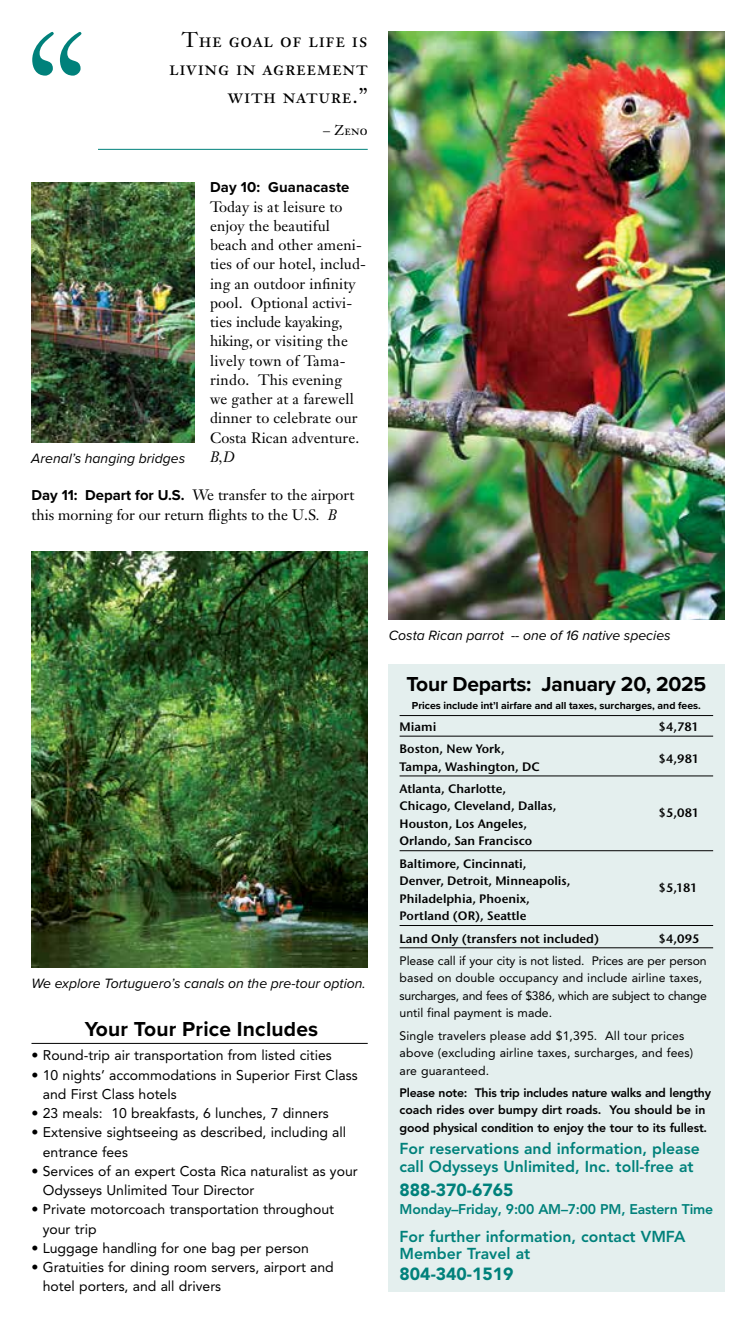
<style>
.page{position:relative;width:756px;height:1323px;background:#fff}
.page>*{position:absolute;margin:0;border:0;box-sizing:border-box;transform-origin:0 0}
.t1{font:21px/28px "Janson Text LT Pro";letter-spacing:.03em;color:#000;text-align:right}
.t2{font:700 21px "Proxima Nova";letter-spacing:-.01em;color:#000}
.t3{font:700 21px "Proxima Nova";letter-spacing:.01em;color:#000}
.t4{font:900 17.5px "Avenir LT Pro";color:#00817b}
.t5{font:800 15.75px/17.5px "Avenir LT Pro";color:#00817b}
.t6{font:14.88px/19.2px "Janson Text LT Pro";letter-spacing:.01em;color:#000}
.t7{font:700 14.88px "Proxima Nova";letter-spacing:.01em;color:#000}
.t8{font:italic 14.88px "Janson Text LT Pro";color:#000}
.t9{font:14px/19.2px "Avenir LT Pro";color:#000}
.t10{font:italic 14px "Proxima Nova";color:#000}
.t11{font:800 14px "Avenir LT Pro";letter-spacing:-.015em;color:#00817b}
.t12{font:14px "Janson Text LT Pro";color:#000}
.t13{font:600 12.25px/17.5px "Stone Sans ITC Pro";color:#000}
.t14{font:12.25px/17.5px "Avenir LT Pro";letter-spacing:-.01em;color:#000}
.t15{font:800 12.25px/17.5px "Avenir LT Pro";letter-spacing:-.01em;color:#000}
.t16{font:12.25px/17.5px "Avenir LT Pro";letter-spacing:.01em;color:#000}
.t17{font:700 10.5px "Proxima Nova";color:#000}
.s1{font-family:"Proxima Nova";font-weight:700}
.s2{font-style:italic}
</style>
<div class="page">
<hr style="left:32px;top:1043px;width:336px;height:1px;background:#000">
<div style="left:388px;top:664px;width:336px;height:628px;background:#e4efee"></div>
<hr style="left:400px;top:715px;width:313px;height:1px;background:#000">
<hr style="left:400px;top:736px;width:313px;height:1px;background:#000">
<hr style="left:400px;top:776px;width:313px;height:1px;background:#000">
<hr style="left:400px;top:850px;width:313px;height:1px;background:#000">
<hr style="left:400px;top:925px;width:313px;height:1px;background:#000">
<hr style="left:400px;top:948px;width:313px;height:1px;background:#000">
<hr style="left:98px;top:149px;width:270px;height:1px;background:#00817b">
<svg style="left:32px;top:32px;width:49px;height:44px"></svg>
<img style="left:32px;top:551px;width:336px;height:416px">
<img style="left:388px;top:32px;width:336px;height:587px">
<img style="left:32px;top:183px;width:162px;height:259px">
<h1 class="t1" style="left:169px;top:26px;width:200px">The goal of life is living in agreement with nature.”</h1>
<p class="t12" style="left:323px;top:121px;width:46px">– Zeno</p>
<p class="t7" style="left:210px;top:176px;width:141px">Day 10: Guanacaste</p>
<p class="t6" style="left:210px;top:197px;width:158px">Today is at leisure to enjoy the beautiful beach and other ameni&shy;ties of our hotel, includ&shy;ing an outdoor infinity pool. Optional activi&shy;ties include kayaking, hiking, or visiting the lively town of Tama&shy;rindo. This evening<br>we gather at a farewell dinner to celebrate our<br>Costa Rican adventure.</p>
<p class="t8" style="left:210px;top:447px;width:26px">B,D</p>
<p class="t6" style="left:32px;top:486px;width:324px"><span class="s1">Day 11: Depart for U.S.</span> We transfer to the airport this morning for our return flights to the U.S<span class="s2">. B</span></p>
<p class="t10" style="left:31px;top:448px;width:155px">Arenal’s hanging bridges</p>
<p class="t10" style="left:32px;top:973px;width:336px">We explore Tortuguero’s canals on the pre-tour option.</p>
<h1 class="t3" style="left:85px;top:1014px;width:235px">Your Tour Price Includes</h1>
<p class="t9" style="left:32px;top:1046px;width:302px">• Round-trip air transportation from listed cities</p>
<p class="t9" style="left:43px;top:1065px;width:316px;text-indent:-11px">• 10 nights’ accommodations in Superior First Class and First Class hotels</p>
<p class="t9" style="left:32px;top:1104px;width:299px">• 23 meals: 10 breakfasts, 6 lunches, 7 dinners</p>
<p class="t9" style="left:43px;top:1123px;width:305px;text-indent:-11px">• Extensive sightseeing as described, including all entrance fees</p>
<p class="t9" style="left:43px;top:1161px;width:316px;text-indent:-11px">• Services of an expert Costa Rica naturalist as your<br>Odysseys Unlimited Tour Director</p>
<p class="t9" style="left:43px;top:1200px;width:293px;text-indent:-11px">• Private motorcoach transportation throughout your trip</p>
<p class="t9" style="left:32px;top:1238px;width:279px">• Luggage handling for one bag per person</p>
<p class="t9" style="left:43px;top:1258px;width:293px;text-indent:-11px">• Gratuities for dining room servers, airport and hotel porters, and all drivers</p>
<p class="t10" style="left:389px;top:625px;width:284px">Costa Rican parrot -- one of 16 native species</p>
<h1 class="t2" style="left:406px;top:669px;width:302px">Tour Departs: January 20, 2025</h1>
<p class="t17" style="left:412px;top:697px;width:291px">Prices include int’l airfare and all taxes, surcharges, and fees.</p>
<p class="t13" style="left:400px;top:718px;width:38px">Miami</p>
<p class="t13" style="left:659px;top:718px;width:42px">$4,781</p>
<p class="t13" style="left:400px;top:740px;width:142px">Boston, New York,<br>Tampa, Washington, DC</p>
<p class="t13" style="left:659px;top:750px;width:42px">$4,981</p>
<p class="t13" style="left:400px;top:780px;width:159px">Atlanta, Charlotte,<br>Chicago, Cleveland, Dallas,<br>Houston, Los Angeles,</p>
<p class="t13" style="left:659px;top:804px;width:42px">$5,081</p>
<p class="t13" style="left:400px;top:830px;width:134px;line-height:22.2px">Orlando, San Francisco<br>Baltimore, Cincinnati,</p>
<p class="t13" style="left:400px;top:872px;width:172px">Denver, Detroit, Minneapolis,<br>Philadelphia, Phoenix,</p>
<p class="t13" style="left:659px;top:879px;width:41px">$5,181</p>
<p class="t13" style="left:400px;top:905px;width:201px;line-height:22.2px">Portland (OR), Seattle<br>Land Only (transfers not included)</p>
<p class="t13" style="left:659px;top:929px;width:43px">$4,095</p>
<p class="t14" style="left:400px;top:952px;width:309px">Please call if your city is not listed. Prices are per person based on double occupancy and include airline taxes, surcharges, and fees of $386, which are subject to change until final payment is made.</p>
<p class="t16" style="left:400px;top:1027px;width:295px">Single travelers please add $1,395. All tour prices above (excluding airline taxes, surcharges, and fees) are guaranteed.</p>
<p class="t15" style="left:400px;top:1084px;width:313px">Please note: This trip includes nature walks and lengthy coach rides over bumpy dirt roads. You should be in good physical condition to enjoy the tour to its fullest.</p>
<p class="t5" style="left:400px;top:1140px;width:302px">For reservations and information, please call Odysseys Unlimited, Inc. toll-free at</p>
<p class="t4" style="left:400px;top:1179px;width:115px">888-370-6765</p>
<p class="t11" style="left:400px;top:1201px;width:315px">Monday–Friday, 9:00 AM–7:00 PM, Eastern Time</p>
<p class="t5" style="left:400px;top:1228px;width:287px">For further information, contact VMFA<br>Member Travel at</p>
<p class="t4" style="left:400px;top:1263px;width:115px">804-340-1519</p>
</div>
